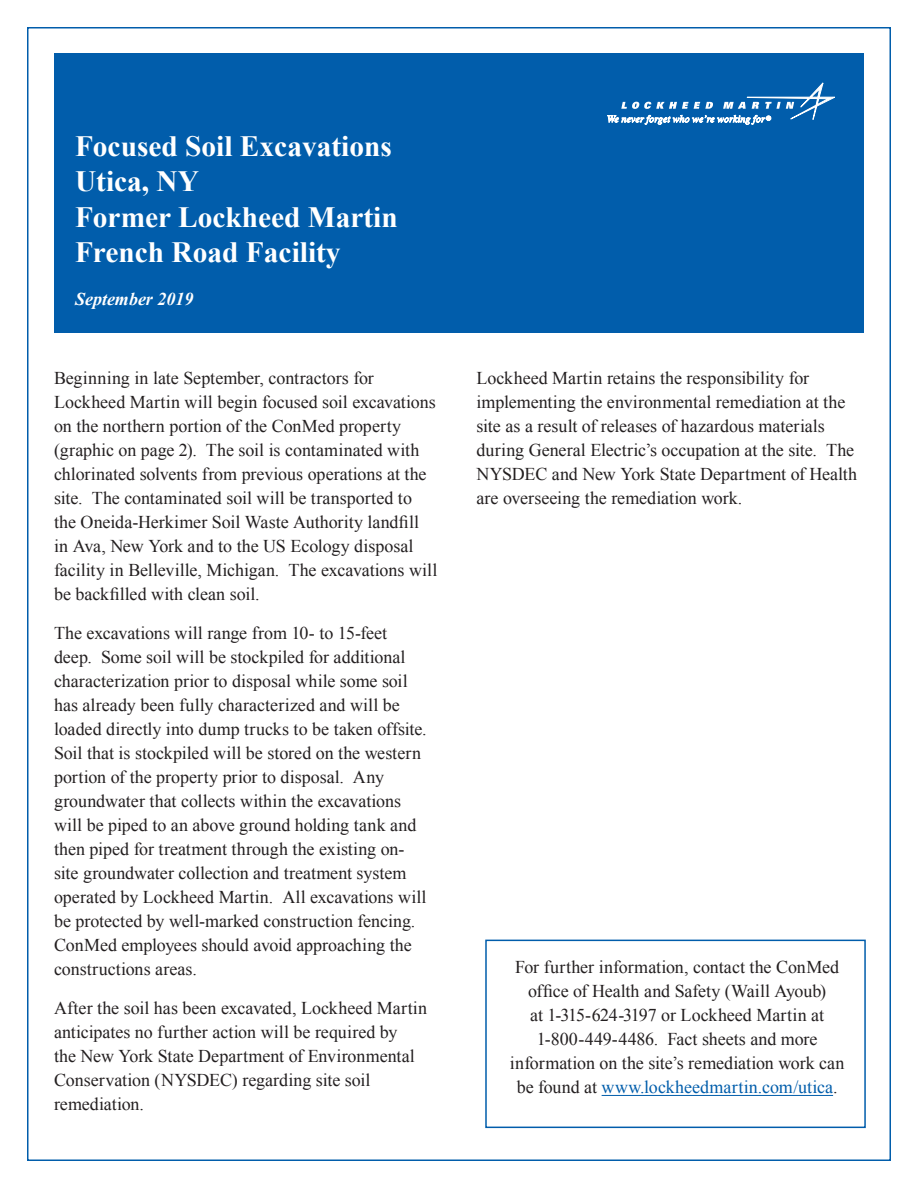
<style>
.page{position:relative;width:918px;height:1188px;background:#fff}
.page>*{position:absolute;margin:0;border:0;box-sizing:border-box;transform-origin:0 0}
.t1{font:700 29.4px/35.2px "Times New Roman";color:#fff}
.t2{font:18px/24px "Times New Roman";color:#231f20}
.t3{font:italic 700 18px "Times New Roman";color:#fff}
.s1{color:#015dab}
</style>
<div class="page">
<div style="left:54px;top:53px;width:810px;height:280px;background:#015dab"></div>
<svg style="left:608px;top:82px;width:227px;height:42px"></svg>
<div style="left:485px;top:940px;width:381px;height:188px;border:2px solid #015dab"></div>
<hr style="left:602px;top:1095px;width:231px;height:1px;background:#015dab">
<h1 class="t1" style="left:75px;top:128px;width:324px">Focused Soil Excavations<br>Utica, NY<br>Former Lockheed Martin<br>French Road Facility</h1>
<p class="t3" style="left:75px;top:286px;width:120px">September 2019</p>
<p class="t2" style="left:54px;top:366px;width:385px">Beginning in late September, contractors for Lockheed Martin will begin focused soil excavations on the northern portion of the ConMed property (graphic on page 2). The soil is contaminated with chlorinated solvents from previous operations at the site. The contaminated soil will be transported to the Oneida-Herkimer Soil Waste Authority landfill in Ava, New York and to the US Ecology disposal facility in Belleville, Michigan. The excavations will be backfilled with clean soil.</p>
<p class="t2" style="left:54px;top:621px;width:374px">The excavations will range from 10- to 15-feet deep. Some soil will be stockpiled for additional characterization prior to disposal while some soil has already been fully characterized and will be loaded directly into dump trucks to be taken offsite.<br>Soil that is stockpiled will be stored on the western portion of the property prior to disposal. Any groundwater that collects within the excavations will be piped to an above ground holding tank and then piped for treatment through the existing on&shy;site groundwater collection and treatment system operated by Lockheed Martin. All excavations will be protected by well-marked construction fencing.<br>ConMed employees should avoid approaching the constructions areas.</p>
<p class="t2" style="left:54px;top:996px;width:375px">After the soil has been excavated, Lockheed Martin anticipates no further action will be required by<br>the New York State Department of Environmental Conservation (NYSDEC) regarding site soil remediation.</p>
<p class="t2" style="left:476px;top:366px;width:382px">Lockheed Martin retains the responsibility for implementing the environmental remediation at the site as a result of releases of hazardous materials during General Electric’s occupation at the site. The NYSDEC and New York State Department of Health are overseeing the remediation work.</p>
<p class="t2" style="left:510px;top:955px;width:336px;text-align:center">For further information, contact the ConMed office of Health and Safety (Waill Ayoub)<br>at 1-315-624-3197 or Lockheed Martin at 1-800-449-4486. Fact sheets and more information on the site’s remediation work can be found at <span class="s1">www.lockheedmartin.com/utica</span>.</p>
</div>
